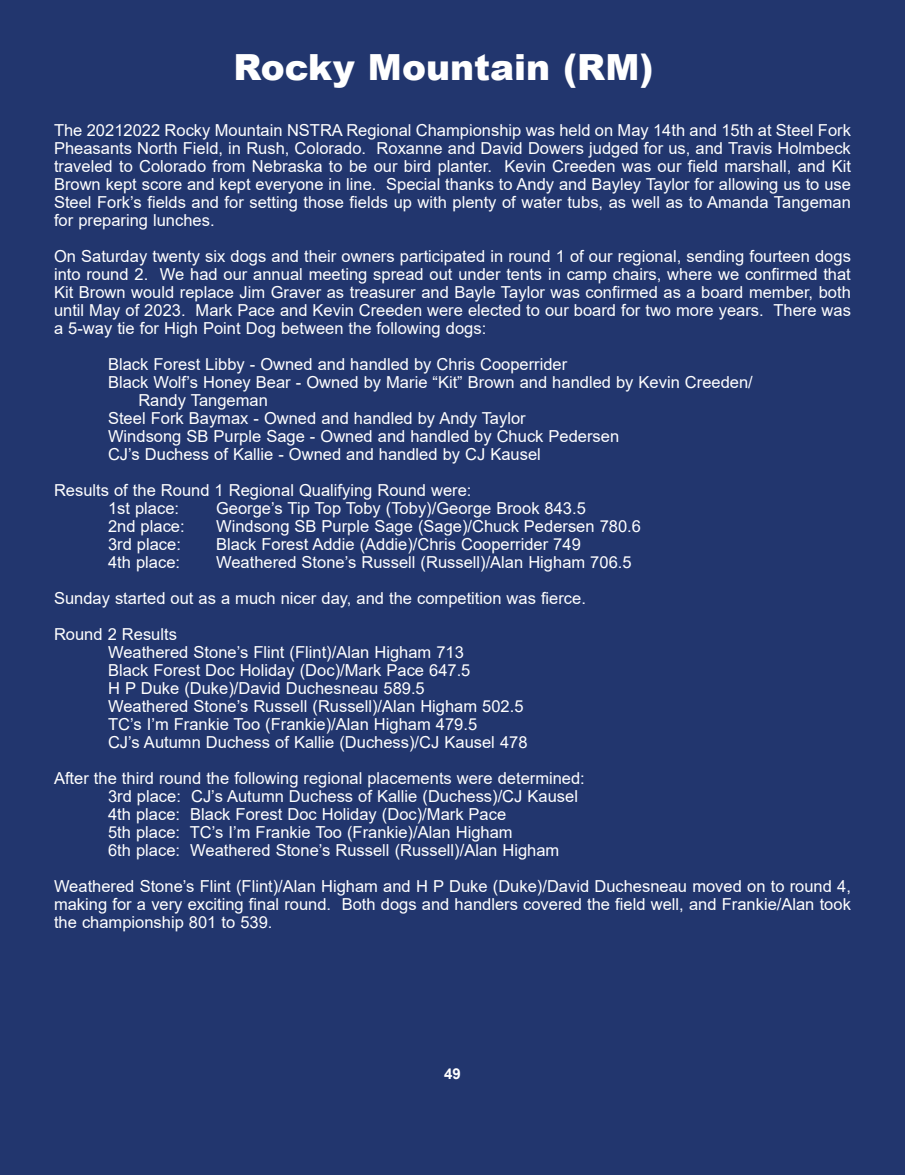
<style>
.page{position:relative;width:905px;height:1175px;background:#fff}
.page>*{position:absolute;margin:0;border:0;box-sizing:border-box;transform-origin:0 0}
.t1{font:900 36px "Arial";color:#fff}
.t2{font:16.5px/18px "Arial";color:#fff}
.t3{font:700 15px "Arial";color:#fff}
</style>
<div class="page">
<div style="left:0;top:0;width:904px;height:1174px;background:#22366e"></div>
<h1 class="t1" style="left:233px;top:41px;width:421px">Rocky Mountain (RM)</h1>
<p class="t2" style="left:54px;top:121px;width:798px;text-align:justify">The 20212022 Rocky Mountain NSTRA Regional Championship was held on May 14th and 15th at Steel Fork Pheasants North Field, in Rush, Colorado. Roxanne and David Dowers judged for us, and Travis Holmbeck traveled to Colorado from Nebraska to be our bird planter. Kevin Creeden was our field marshall, and Kit Brown kept score and kept everyone in line. Special thanks to Andy and Bayley Taylor for allowing us to use Steel Fork’s fields and for setting those fields up with plenty of water tubs, as well as to Amanda Tangeman for preparing lunches.</p>
<p class="t2" style="left:54px;top:247px;width:798px;text-align:justify">On Saturday twenty six dogs and their owners participated in round 1 of our regional, sending fourteen dogs into round 2. We had our annual meeting spread out under tents in camp chairs, where we confirmed that Kit Brown would replace Jim Graver as treasurer and Bayle Taylor was confirmed as a board member, both until May of 2023. Mark Pace and Kevin Creeden were elected to our board for two more years. There was a 5-way tie for High Point Dog between the following dogs:</p>
<p class="t2" style="left:108px;top:355px;width:461px">Black Forest Libby - Owned and handled by Chris Cooperrider</p>
<p class="t2" style="left:108px;top:373px;width:646px">Black Wolf’s Honey Bear - Owned by Marie “Kit” Brown and handled by Kevin Creeden/</p>
<p class="t2" style="left:138px;top:391px;width:131px">Randy Tangeman</p>
<p class="t2" style="left:108px;top:409px;width:419px">Steel Fork Baymax - Owned and handled by Andy Taylor</p>
<p class="t2" style="left:108px;top:427px;width:512px">Windsong SB Purple Sage - Owned and handled by Chuck Pedersen</p>
<p class="t2" style="left:108px;top:445px;width:434px">CJ’s Duchess of Kallie - Owned and handled by CJ Kausel</p>
<p class="t2" style="left:108px;top:481px;width:365px;text-indent:-54px">Results of the Round 1 Regional Qualifying Round were:<br>1st place:</p>
<p class="t2" style="left:216px;top:499px;width:371px">George’s Tip Top Toby (Toby)/George Brook 843.5</p>
<p class="t2" style="left:108px;top:517px;width:78px">2nd place:</p>
<p class="t2" style="left:216px;top:517px;width:426px">Windsong SB Purple Sage (Sage)/Chuck Pedersen 780.6</p>
<p class="t2" style="left:108px;top:535px;width:74px">3rd place:</p>
<p class="t2" style="left:216px;top:535px;width:366px">Black Forest Addie (Addie)/Chris Cooperrider 749</p>
<p class="t2" style="left:108px;top:553px;width:74px">4th place:</p>
<p class="t2" style="left:54px;top:544px;width:579px;line-height:36px;text-indent:162px">Weathered Stone’s Russell (Russell)/Alan Higham 706.5<br>Sunday started out as a much nicer day, and the competition was fierce.<br>Round 2 Results</p>
<p class="t2" style="left:108px;top:643px;width:421px">Weathered Stone’s Flint (Flint)/Alan Higham 713<br>Black Forest Doc Holiday (Doc)/Mark Pace 647.5<br>H P Duke (Duke)/David Duchesneau 589.5<br>Weathered Stone’s Russell (Russell)/Alan Higham 502.5<br>TC’s I’m Frankie Too (Frankie)/Alan Higham 479.5<br>CJ’s Autumn Duchess of Kallie (Duchess)/CJ Kausel 478</p>
<p class="t2" style="left:108px;top:769px;width:478px;text-indent:-54px">After the third round the following regional placements were determined:<br>3rd place: CJ’s Autumn Duchess of Kallie (Duchess)/CJ Kausel 4th place: Black Forest Doc Holiday (Doc)/Mark Pace<br>5th place: TC’s I’m Frankie Too (Frankie)/Alan Higham<br>6th place: Weathered Stone’s Russell (Russell)/Alan Higham</p>
<p class="t2" style="left:54px;top:877px;width:798px;text-align:justify">Weathered Stone’s Flint (Flint)/Alan Higham and H P Duke (Duke)/David Duchesneau moved on to round 4, making for a very exciting final round. Both dogs and handlers covered the field well, and Frankie/Alan took the championship 801 to 539.</p>
<p class="t3" style="left:444px;top:1063px;width:18px">49</p>
</div>
